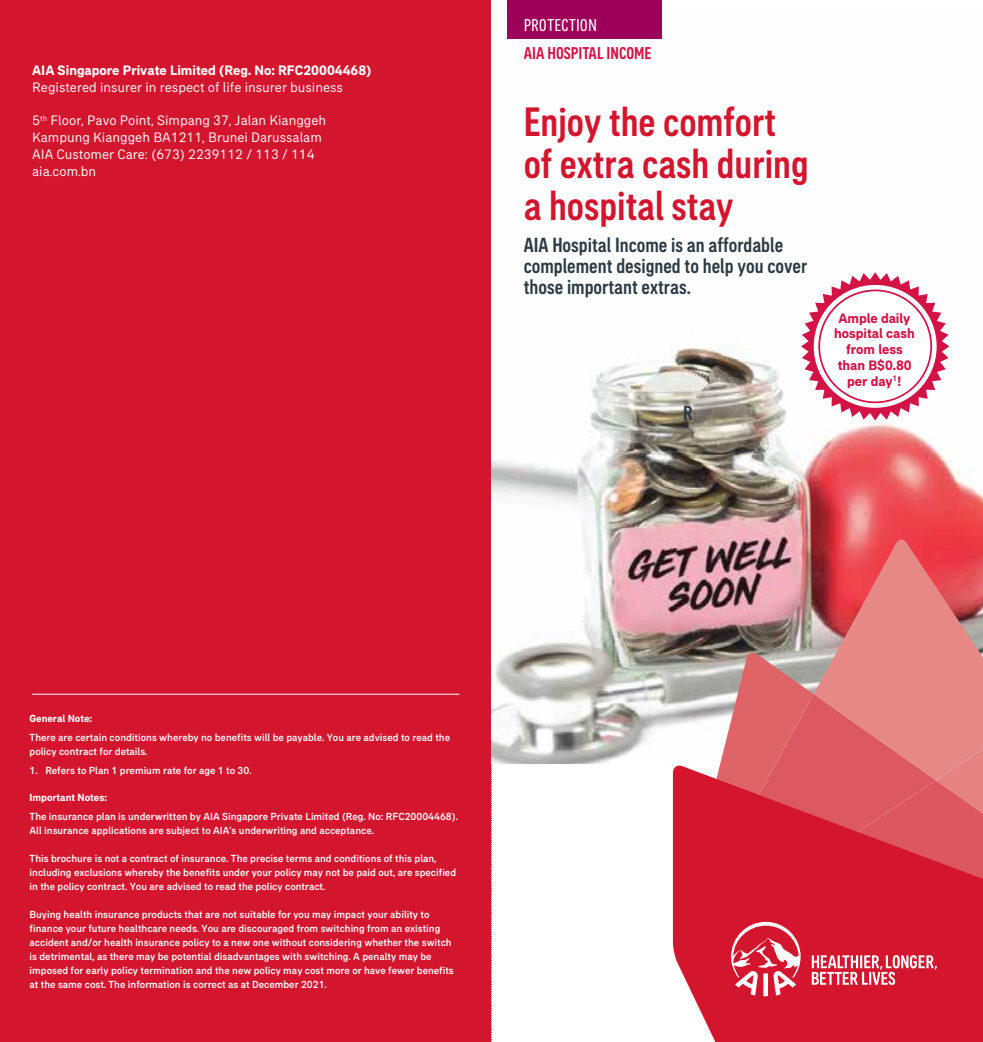
<style>
.page{position:relative;width:983px;height:1042px;background:#fff}
.page>*{position:absolute;margin:0;border:0;box-sizing:border-box;transform-origin:0 0}
.t1{font:500 condensed 42px/42px "AIA Everest";color:#d3162e}
.t2{font:500 condensed 21px/21px "AIA Everest";color:#2c3a44}
.t3{font:500 condensed 17.5px "AIA Everest";color:#d31245}
.t4{font:condensed 17.5px "AIA Everest";color:#fff}
.t5{font:14px/16.8px "AIA Everest";color:#fff}
.t6{font:700 14px/15.8px "AIA Everest";color:#d31245;text-align:center}
.t7{font:700 14px "AIA Everest";color:#fff}
.t8{font:500 10.5px/14px "AIA Everest";color:#fff}
.t9{font:700 10.5px "AIA Everest";color:#fff}
.s1{color:#d31e47}
</style>
<div class="page">
<div style="left:0;top:0;width:491px;height:1042px;background:#d3162e"></div>
<svg style="left:491px;top:764px;width:1px;height:278px"></svg>
<img style="left:491px;top:346px;width:491px;height:417px">
<hr style="left:32px;top:694px;width:427px;height:1px;background:#fff">
<div style="left:507px;top:0;width:155px;height:39px;background:#9c0058"></div>
<svg style="left:813px;top:539px;width:169px;height:225px;background:#dd7273"></svg>
<svg style="left:674px;top:653px;width:139px;height:41px;background:#bd9794"></svg>
<svg style="left:674px;top:694px;width:261px;height:70px;background:#e28789"></svg>
<svg style="left:672px;top:764px;width:310px;height:278px;background:#d72f42"></svg>
<svg style="left:731px;top:922px;width:205px;height:74px;background:#db4155"></svg>
<svg style="left:800px;top:272px;width:149px;height:148px"></svg>
<div style="left:813px;top:285px;width:123px;height:123px;background:#fff;border-radius:50%"></div>
<div style="left:818px;top:289px;width:113px;height:114px;border:2px solid #d31245;border-radius:50%"></div>
<h3 class="t7" style="left:32px;top:62px;width:341px">AIA Singapore Private Limited (Reg. No: RFC20004468)</h3>
<h3 class="t5" style="left:32px;top:78px;width:312px">Registered insurer in respect of life insurer business</h3>
<h3 class="t5" style="left:32px;top:112px;width:295px">5<sup>th</sup> Floor, Pavo Point, Simpang 37, Jalan Kianggeh Kampung Kianggeh BA1211, Brunei Darussalam AIA Customer Care: (673) 2239112 / 113 / 114 aia.com.bn</h3>
<h3 class="t4" style="left:523px;top:15px;width:75px">PROTECTION</h3>
<h3 class="t3" style="left:523px;top:44px;width:129px">AIA HOSPITAL INCOME</h3>
<h1 class="t1" style="left:523px;top:100px;width:286px">Enjoy the comfort of extra cash during a hospital stay</h1>
<h2 class="t2" style="left:523px;top:234px;width:285px">AIA Hospital Income is an affordable complement designed to help you cover those important extras.</h2>
<h2 class="t2" style="left:683px;top:402px;width:11px">R</h2>
<h3 class="t6" style="left:833px;top:310px;width:82px">Ample daily hospital cash from less than B$0.80 per day<sup>1</sup><span class="s1">!</span></h3>
<p class="t9" style="left:30px;top:712px;width:64px">General Note:</p>
<p class="t8" style="left:30px;top:730px;width:422px">There are certain conditions whereby no benefits will be payable. You are advised to read the policy contract for details.</p>
<p class="t8" style="left:30px;top:763px;width:223px">1. Refers to Plan 1 premium rate for age 1 to 30.</p>
<p class="t9" style="left:30px;top:792px;width:79px">Important Notes:</p>
<p class="t8" style="left:30px;top:809px;width:430px">The insurance plan is underwritten by AIA Singapore Private Limited (Reg. No: RFC20004468).<br>All insurance applications are subject to AIA’s underwriting and acceptance.</p>
<p class="t8" style="left:30px;top:851px;width:428px">This brochure is not a contract of insurance. The precise terms and conditions of this plan, including exclusions whereby the benefits under your policy may not be paid out, are specified in the policy contract. You are advised to read the policy contract.</p>
<p class="t8" style="left:30px;top:907px;width:425px">Buying health insurance products that are not suitable for you may impact your ability to finance your future healthcare needs. You are discouraged from switching from an existing accident and/or health insurance policy to a new one without considering whether the switch is detrimental, as there may be potential disadvantages with switching. A penalty may be imposed for early policy termination and the new policy may cost more or have fewer benefits at the same cost. The information is correct as at December 2021.</p>
</div>
